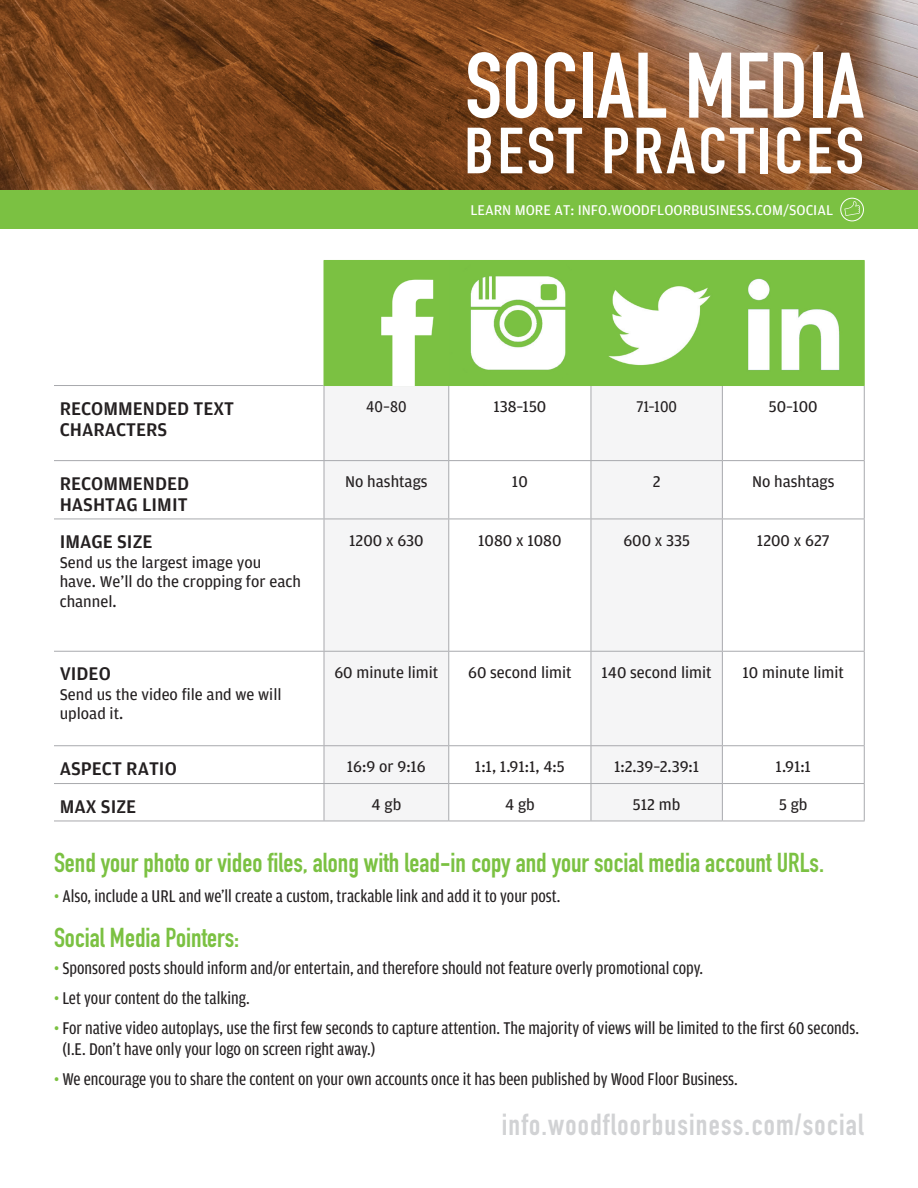
<style>
.page{position:relative;width:918px;height:1188px;background:#fff}
.page>*{position:absolute;margin:0;border:0;box-sizing:border-box;transform-origin:0 0}
.t1{font:700 91.35px "DIN Condensed";color:#fff}
.t2{font:700 64.05px "DIN Condensed";letter-spacing:.045em;color:#fff;scale:1.1 1}
.t3{font:700 30px "DIN Condensed";letter-spacing:.04em;color:#d1d2d4}
.t4{font:700 27px "DIN Condensed";color:#7bc142}
.t5{font:500 19.5px/21px "Amplitude";color:#231f20}
.t6{font:18px/21px "Amplitude Cond";color:#231f20}
.t7{font:16.5px/19.5px "Amplitude";color:#231f20}
.t8{font:16.5px "Amplitude";color:#231f20;scale:.9 1}
.t9{font:15px "Amplitude";color:#fff}
.s1{color:#7bc142}
</style>
<div class="page">
<img style="left:0;top:0;width:918px;height:190px">
<svg style="left:325px;top:386px;width:397px;height:435px;fill:#f5f5f6"></svg>
<svg style="left:54px;top:520px;width:810px;height:131px"></svg>
<hr style="left:591px;top:386px;width:1px;height:74px;background:#a8a9ad">
<hr style="left:722px;top:386px;width:1px;height:74px;background:#a8a9ad">
<hr style="left:864px;top:386px;width:1px;height:74px;background:#a8a9ad">
<hr style="left:591px;top:461px;width:1px;height:58px;background:#a8a9ad">
<hr style="left:722px;top:461px;width:1px;height:58px;background:#a8a9ad">
<hr style="left:864px;top:461px;width:1px;height:58px;background:#a8a9ad">
<hr style="left:591px;top:519px;width:1px;height:132px;background:#a8a9ad">
<hr style="left:722px;top:519px;width:1px;height:132px;background:#a8a9ad">
<hr style="left:864px;top:519px;width:1px;height:132px;background:#a8a9ad">
<hr style="left:591px;top:652px;width:1px;height:93px;background:#a8a9ad">
<hr style="left:722px;top:652px;width:1px;height:93px;background:#a8a9ad">
<hr style="left:864px;top:652px;width:1px;height:93px;background:#a8a9ad">
<hr style="left:591px;top:746px;width:1px;height:37px;background:#a8a9ad">
<hr style="left:722px;top:746px;width:1px;height:37px;background:#a8a9ad">
<hr style="left:864px;top:746px;width:1px;height:37px;background:#a8a9ad">
<hr style="left:591px;top:784px;width:1px;height:37px;background:#a8a9ad">
<hr style="left:722px;top:784px;width:1px;height:37px;background:#a8a9ad">
<hr style="left:864px;top:784px;width:1px;height:37px;background:#a8a9ad">
<hr style="left:448px;top:386px;width:1px;height:74px;background:#a8a9ad">
<hr style="left:448px;top:461px;width:1px;height:58px;background:#a8a9ad">
<hr style="left:448px;top:519px;width:1px;height:132px;background:#a8a9ad">
<hr style="left:448px;top:652px;width:1px;height:93px;background:#a8a9ad">
<hr style="left:448px;top:746px;width:1px;height:37px;background:#a8a9ad">
<hr style="left:448px;top:784px;width:1px;height:37px;background:#a8a9ad">
<hr style="left:324px;top:461px;width:1px;height:58px;background:#a8a9ad">
<hr style="left:324px;top:519px;width:1px;height:132px;background:#a8a9ad">
<hr style="left:54px;top:460px;width:270px;height:1px;background:#a8a9ad">
<hr style="left:324px;top:460px;width:125px;height:1px;background:#a8a9ad">
<hr style="left:449px;top:460px;width:142px;height:1px;background:#a8a9ad">
<hr style="left:591px;top:460px;width:131px;height:1px;background:#a8a9ad">
<hr style="left:722px;top:460px;width:143px;height:1px;background:#a8a9ad">
<hr style="left:54px;top:651px;width:270px;height:1px;background:#a8a9ad">
<hr style="left:324px;top:651px;width:125px;height:1px;background:#a8a9ad">
<hr style="left:324px;top:652px;width:1px;height:93px;background:#a8a9ad">
<hr style="left:449px;top:651px;width:142px;height:1px;background:#a8a9ad">
<hr style="left:591px;top:651px;width:131px;height:1px;background:#a8a9ad">
<hr style="left:722px;top:651px;width:143px;height:1px;background:#a8a9ad">
<hr style="left:54px;top:745px;width:270px;height:1px;background:#a8a9ad">
<hr style="left:324px;top:745px;width:125px;height:1px;background:#a8a9ad">
<hr style="left:324px;top:746px;width:1px;height:37px;background:#a8a9ad">
<hr style="left:449px;top:745px;width:142px;height:1px;background:#a8a9ad">
<hr style="left:591px;top:745px;width:131px;height:1px;background:#a8a9ad">
<hr style="left:722px;top:745px;width:143px;height:1px;background:#a8a9ad">
<hr style="left:54px;top:783px;width:270px;height:1px;background:#a8a9ad">
<hr style="left:324px;top:783px;width:125px;height:1px;background:#a8a9ad">
<hr style="left:324px;top:784px;width:1px;height:37px;background:#a8a9ad">
<hr style="left:449px;top:783px;width:142px;height:1px;background:#a8a9ad">
<hr style="left:591px;top:783px;width:131px;height:1px;background:#a8a9ad">
<hr style="left:722px;top:783px;width:143px;height:1px;background:#a8a9ad">
<hr style="left:54px;top:821px;width:270px;height:1px;background:#a8a9ad">
<hr style="left:324px;top:821px;width:125px;height:1px;background:#a8a9ad">
<hr style="left:449px;top:821px;width:142px;height:1px;background:#a8a9ad">
<hr style="left:591px;top:821px;width:131px;height:1px;background:#a8a9ad">
<hr style="left:722px;top:821px;width:143px;height:1px;background:#a8a9ad">
<hr style="left:54px;top:519px;width:270px;height:1px;background:#a8a9ad">
<hr style="left:324px;top:519px;width:125px;height:1px;background:#a8a9ad">
<hr style="left:449px;top:519px;width:142px;height:1px;background:#a8a9ad">
<hr style="left:591px;top:519px;width:131px;height:1px;background:#a8a9ad">
<hr style="left:722px;top:519px;width:143px;height:1px;background:#a8a9ad">
<hr style="left:54px;top:385px;width:270px;height:1px;background:#a8a9ad">
<hr style="left:324px;top:386px;width:1px;height:74px;background:#a8a9ad">
<hr style="left:324px;top:260px;width:125px;height:1px;background:#7bc142">
<hr style="left:449px;top:260px;width:142px;height:1px;background:#7bc142">
<hr style="left:591px;top:260px;width:131px;height:1px;background:#7bc142">
<hr style="left:722px;top:260px;width:143px;height:1px;background:#7bc142">
<hr style="left:864px;top:261px;width:1px;height:124px;background:#7bc142">
<hr style="left:324px;top:385px;width:125px;height:1px;background:#7bc142">
<hr style="left:449px;top:385px;width:142px;height:1px;background:#7bc142">
<hr style="left:591px;top:385px;width:131px;height:1px;background:#7bc142">
<hr style="left:722px;top:385px;width:143px;height:1px;background:#7bc142">
<img style="left:324px;top:261px;width:540px;height:124px">
<div style="left:0;top:190px;width:918px;height:39px;background:#7bc142"></div>
<svg style="left:844px;top:201px;width:16px;height:15px"></svg>
<div style="left:840px;top:198px;width:24px;height:23px;border:1px solid #fff;border-radius:50%"></div>
<h1 class="t1" style="left:465px;top:24px;width:400px">SOCIAL MEDIA</h1>
<h2 class="t2" style="left:464px;top:108px;width:365px">BEST PRACTICES</h2>
<p class="t9" style="left:471px;top:202px;width:364px">LEARN MORE AT: INFO.WOODFLOORBUSINESS.COM/SOCIAL</p>
<p class="t5" style="left:60px;top:398px;width:176px">RECOMMENDED TEXT<br>CHARACTERS</p>
<p class="t8" style="left:366px;top:398px;width:46px">40–80</p>
<p class="t7" style="left:493px;top:397px;width:54px">138–150</p>
<p class="t8" style="left:636px;top:398px;width:47px">71–100</p>
<p class="t7" style="left:769px;top:397px;width:50px">50–100</p>
<p class="t5" style="left:60px;top:473px;width:131px">RECOMMENDED<br>HASHTAG LIMIT</p>
<p class="t7" style="left:345px;top:472px;width:84px">No hashtags</p>
<p class="t7" style="left:512px;top:472px;width:17px">10</p>
<p class="t7" style="left:653px;top:472px;width:9px">2</p>
<p class="t7" style="left:752px;top:472px;width:84px">No hashtags</p>
<p class="t5" style="left:60px;top:531px;width:94px">IMAGE SIZE</p>
<p class="t7" style="left:60px;top:552px;width:243px">Send us the largest image you have. We’ll do the cropping for each channel.</p>
<p class="t7" style="left:349px;top:531px;width:76px">1200 x 630</p>
<p class="t7" style="left:478px;top:531px;width:85px">1080 x 1080</p>
<p class="t7" style="left:623px;top:531px;width:68px">600 x 335</p>
<p class="t7" style="left:757px;top:531px;width:74px">1200 x 627</p>
<p class="t5" style="left:60px;top:664px;width:53px">VIDEO</p>
<p class="t7" style="left:60px;top:685px;width:224px">Send us the video file and we will upload it.</p>
<p class="t7" style="left:334px;top:663px;width:106px">60 minute limit</p>
<p class="t7" style="left:468px;top:663px;width:105px">60 second limit</p>
<p class="t7" style="left:602px;top:663px;width:112px">140 second limit</p>
<p class="t7" style="left:743px;top:663px;width:103px">10 minute limit</p>
<p class="t5" style="left:60px;top:758px;width:119px">ASPECT RATIO</p>
<p class="t7" style="left:347px;top:757px;width:80px">16:9 or 9:16</p>
<p class="t7" style="left:475px;top:757px;width:91px">1:1, 1.91:1, 4:5</p>
<p class="t7" style="left:614px;top:757px;width:87px">1:2.39–2.39:1</p>
<p class="t7" style="left:776px;top:757px;width:37px">1.91:1</p>
<p class="t5" style="left:60px;top:796px;width:78px">MAX SIZE</p>
<p class="t7" style="left:372px;top:795px;width:31px">4 gb</p>
<p class="t7" style="left:505px;top:795px;width:31px">4 gb</p>
<p class="t7" style="left:633px;top:795px;width:49px">512 mb</p>
<p class="t7" style="left:779px;top:795px;width:30px">5 gb</p>
<h3 class="t4" style="left:54px;top:844px;width:772px">Send your photo or video files, along with lead-in copy and your social media account URLs.</h3>
<p class="t6" style="left:54px;top:885px;width:508px"><span class="s1">•</span> Also, include a URL and we’ll create a custom, trackable link and add it to your post.</p>
<h3 class="t4" style="left:54px;top:920px;width:187px">Social Media Pointers:</h3>
<p class="t6" style="left:54px;top:958px;width:651px"><span class="s1">•</span> Sponsored posts should inform and/or entertain, and therefore should not feature overly promotional copy.</p>
<p class="t6" style="left:54px;top:988px;width:197px"><span class="s1">•</span> Let your content do the talking.</p>
<p class="t6" style="left:62px;top:1018px;width:798px;text-indent:-8px"><span class="s1">•</span> For native video autoplays, use the first few seconds to capture attention. The majority of views will be limited to the first 60 seconds. (I.E. Don’t have only your logo on screen right away.)</p>
<p class="t6" style="left:54px;top:1069px;width:685px"><span class="s1">•</span> We encourage you to share the content on your own accounts once it has been published by Wood Floor Business.</p>
<h3 class="t3" style="left:502px;top:1104px;width:364px">info.woodfloorbusiness.com/social</h3>
</div>
